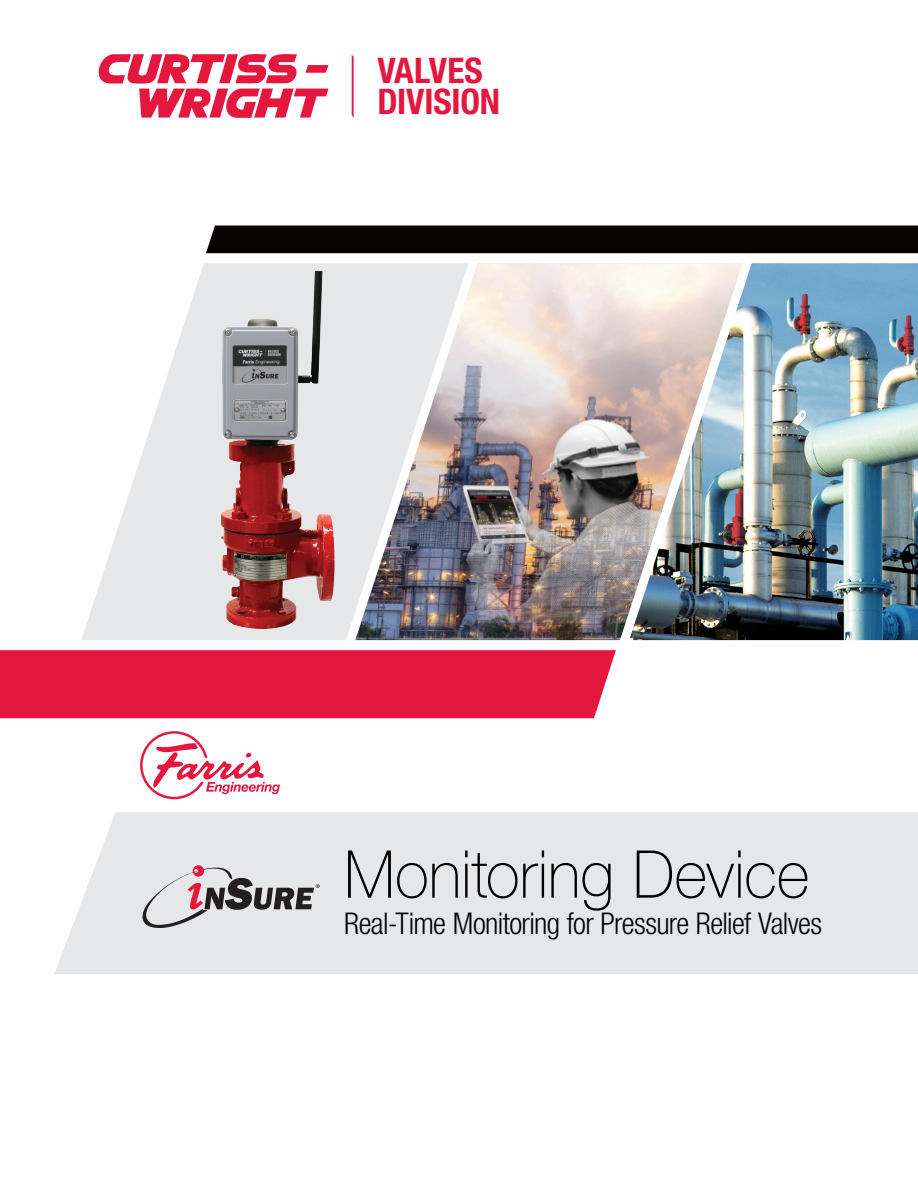
<style>
.page{position:relative;width:918px;height:1188px;background:#fff}
.page>*{position:absolute;margin:0;border:0;box-sizing:border-box;transform-origin:0 0}
.t1{font:100 66px "Helvetica Neue LT Std";color:#000;scale:.95 1}
.t2{font:700 condensed 35.25px/30.9px "Helvetica Neue LT Std";letter-spacing:-.005em;color:#e4183e}
.t3{font:300 condensed 30px "Helvetica Neue LT Std";letter-spacing:-.02em;color:#000}
</style>
<div class="page">
<svg style="left:81px;top:369px;width:89px;height:271px"></svg>
<img style="left:373px;top:263px;width:256px;height:377px">
<img style="left:629px;top:263px;width:289px;height:377px">
<div style="left:206px;top:226px;width:712px;height:27px;background:#080302"></div>
<img style="left:170px;top:263px;width:203px;height:378px">
<div style="left:54px;top:812px;width:864px;height:162px;background:#e6e7e9"></div>
<div style="left:0;top:650px;width:616px;height:68px;background:#e4183e"></div>
<svg style="left:140px;top:731px;width:140px;height:68px"></svg>
<svg style="left:99px;top:54px;width:230px;height:64px"></svg>
<svg style="left:352px;top:55px;width:2px;height:63px"></svg>
<svg style="left:143px;top:865px;width:177px;height:63px"></svg>
<p class="t2" style="left:377px;top:54px;width:124px">VALVES<br>DIVISION</p>
<p class="t1" style="left:344px;top:836px;width:491px">Monitoring Device</p>
<p class="t3" style="left:344px;top:906px;width:480px">Real-Time Monitoring for Pressure Relief Valves</p>
</div>
